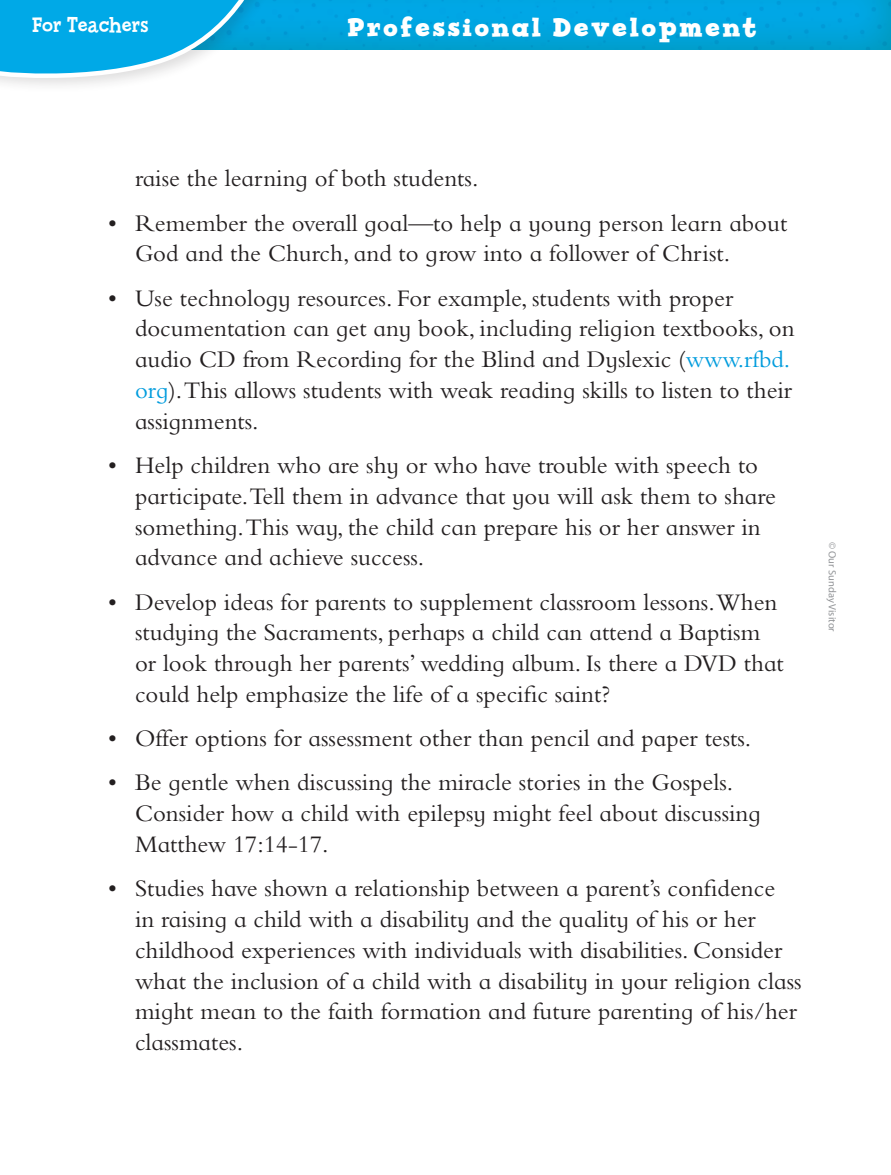
<style>
.page{position:relative;width:891px;height:1175px;background:#fff}
.page>*{position:absolute;margin:0;border:0;box-sizing:border-box;transform-origin:0 0}
.Head_Invite_Discover{font:700 27px "Billy Serif";letter-spacing:.1em;color:#fff}
.t1{font:24.75px/30.8px "Bembo Infant MT Std";color:#231f20}
.Body_Text{font:22.5px "Billy Serif";color:#fff}
.t2{font:10.5px "Myriad Pro";color:#939598}
.s1{color:#009cdd}
</style>
<div class="page">
<div style="left:0;top:0;width:891px;height:50px;background:#f7931d;opacity:.3"></div>
<div style="left:0;top:0;width:279px;height:94px;background:#231f20;opacity:.15"></div>
<svg style="left:0;top:0;width:264px;height:84px"></svg>
<p class="Body_Text" style="left:32px;top:12px;width:118px">For Teachers</p>
<p class="Head_Invite_Discover" style="left:348px;top:12px;width:410px">Professional Development</p>
<p class="t1" style="left:135px;top:163px;width:345px">raise the learning of both students.</p>
<p class="t1" style="left:135px;top:207px;width:654px;text-indent:-27px">• Remember the overall goal—to help a young person learn about<br>God and the Church, and to grow into a follower of Christ.</p>
<p class="t1" style="left:135px;top:282px;width:661px;text-indent:-27px">• Use technology resources. For example, students with proper documentation can get any book, including religion textbooks, on audio CD from Recording for the Blind and Dyslexic (<span class="s1">www.rfbd. org</span>).This allows students with weak reading skills to listen to their assignments.</p>
<p class="t1" style="left:135px;top:449px;width:643px;text-indent:-27px">• Help children who are shy or who have trouble with speech to participate.Tell them in advance that you will ask them to share something.This way, the child can prepare his or her answer in advance and achieve success.</p>
<p class="t1" style="left:135px;top:586px;width:650px;text-indent:-27px">• Develop ideas for parents to supplement classroom lessons.When studying the Sacraments, perhaps a child can attend a Baptism or look through her parents’ wedding album. Is there a DVD that could help emphasize the life of a specific saint?</p>
<p class="t1" style="left:108px;top:722px;width:645px">• Offer options for assessment other than pencil and paper tests.</p>
<p class="t1" style="left:135px;top:767px;width:627px;text-indent:-27px">• Be gentle when discussing the miracle stories in the Gospels.<br>Consider how a child with epilepsy might feel about discussing<br>Matthew 17:14-17.</p>
<p class="t1" style="left:135px;top:872px;width:668px;text-indent:-27px">• Studies have shown a relationship between a parent’s confidence<br>in raising a child with a disability and the quality of his or her childhood experiences with individuals with disabilities. Consider what the inclusion of a child with a disability in your religion class might mean to the faith formation and future parenting of his/her classmates.</p>
<p class="t2" style="left:838px;top:542px;width:91px;rotate:90deg">© Our Sunday Visitor</p>
</div>
